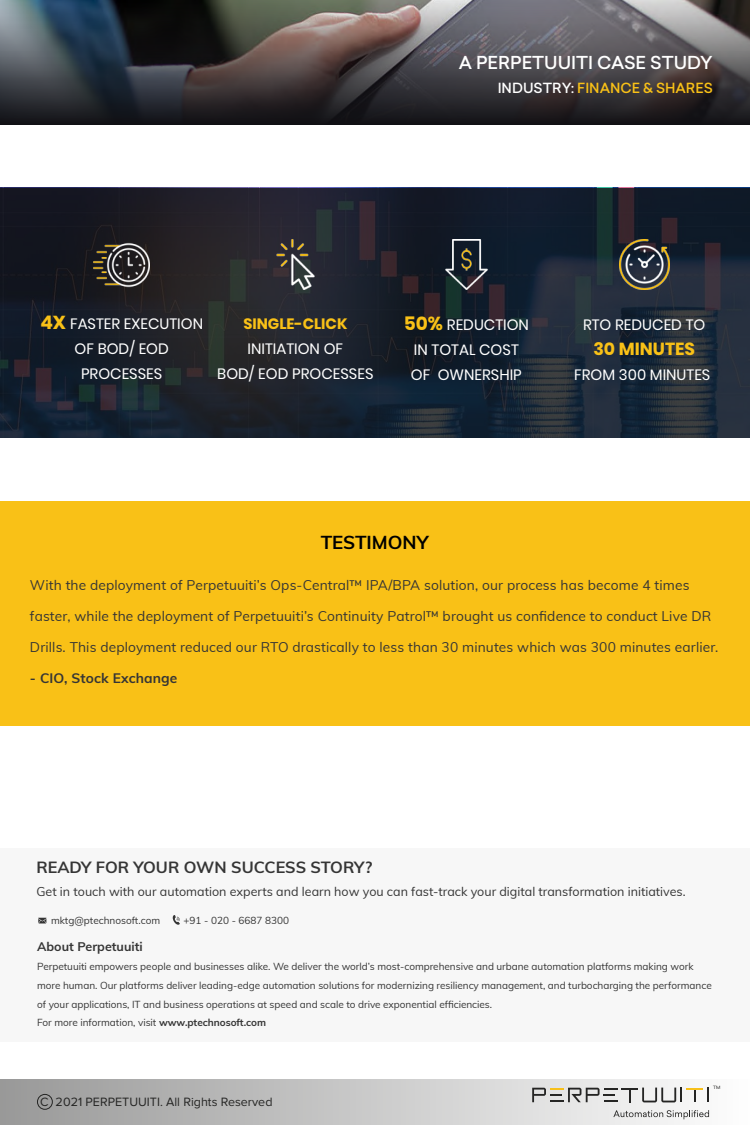
<style>
.page{position:relative;width:750px;height:1125px;background:#fff}
.page>*{position:absolute;margin:0;border:0;box-sizing:border-box;transform-origin:0 0}
.t1{font:700 18.75px "Muli";color:#000}
.t2{font:500 17.5px "Sailec";color:#fff}
.t3{font:700 17.5px "Poppins";color:#f9c117}
.t4{font:700 16.25px "Muli";color:#353535}
.t5{font:15px/25px "Poppins";color:#fff;text-align:center}
.t6{font:700 15px "Poppins";color:#f9c117}
.t7{font:13.75px "Muli";letter-spacing:.01em;color:#353535}
.t8{font:500 13.75px "Sailec";color:#f9c117}
.t9{font:700 13.75px "Muli";letter-spacing:.01em;color:#353535}
.t10{font:12.5px "Muli";color:#353535}
.t11{font:12.5px "Proxima Nova";color:#252524}
.t12{font:700 12.5px "Muli";color:#353535}
.t13{font:10px/18.8px "Muli";letter-spacing:-.005em;color:#353535}
.t14{font:4.38px "Sailec";color:#252524}
.s1{color:#fff}
.s2{font-weight:700;font-size:18.75px;color:#f9c117}
.s3{font-weight:700}
</style>
<div class="page">
<div style="left:0;top:501px;width:750px;height:225px;background:#f9c117"></div>
<svg style="left:0;top:0;width:750px;height:125px;background:#464548"></svg>
<div style="left:0;top:1079px;width:750px;height:46px;background:linear-gradient(to right,#989898,#fefefe)"></div>
<svg style="left:532px;top:1087px;width:177px;height:16px"></svg>
<svg style="left:613px;top:1110px;width:96px;height:9px"></svg>
<div style="left:37px;top:1094px;width:16px;height:16px;border:1px solid #252524;border-radius:50%"></div>
<div style="left:0;top:848px;width:750px;height:194px;background:#f7f7f7"></div>
<svg style="left:38px;top:918px;width:8px;height:5px"></svg>
<svg style="left:172px;top:915px;width:8px;height:10px"></svg>
<svg style="left:0;top:188px;width:750px;height:250px;background:#1c232e"></svg>
<img style="left:441px;top:240px;width:50px;height:50px">
<img style="left:270px;top:240px;width:50px;height:50px">
<img style="left:619px;top:240px;width:50px;height:50px">
<img style="left:94px;top:237px;width:56px;height:56px">
<h2 class="t2" style="left:459px;top:50px;width:256px">A PERPETUUITI CASE STUDY</h2>
<h3 class="t8" style="left:498px;top:79px;width:217px"><span class="s1">INDUSTRY:</span> FINANCE &amp; SHARES</h3>
<h3 class="t5" style="left:40px;top:312px;width:164px"><span class="s2">4X</span> FASTER EXECUTION<br>OF BOD/ EOD<br>PROCESSES</h3>
<h3 class="t6" style="left:243px;top:315px;width:105px">SINGLE-CLICK</h3>
<h3 class="t5" style="left:217px;top:337px;width:158px">INITIATION OF<br>BOD/ EOD PROCESSES</h3>
<h3 class="t5" style="left:404px;top:313px;width:127px"><span class="s2">50%</span> REDUCTION<br>IN TOTAL COST<br>OF OWNERSHIP</h3>
<h3 class="t5" style="left:583px;top:313px;width:124px">RTO REDUCED TO</h3>
<h2 class="t3" style="left:593px;top:339px;width:103px">30 MINUTES</h2>
<h3 class="t5" style="left:574px;top:363px;width:138px">FROM 300 MINUTES</h3>
<h1 class="t1" style="left:321px;top:528px;width:109px">TESTIMONY</h1>
<h3 class="t7" style="left:30px;top:575px;width:661px">With the deployment of Perpetuuiti’s Ops-Central™ IPA/BPA solution, our process has become 4 times</h3>
<h3 class="t7" style="left:30px;top:606px;width:683px">faster, while the deployment of Perpetuuiti’s Continuity Patrol™ brought us confidence to conduct Live DR</h3>
<h3 class="t7" style="left:30px;top:637px;width:690px">Drills. This deployment reduced our RTO drastically to less than 30 minutes which was 300 minutes earlier.</h3>
<h3 class="t9" style="left:30px;top:668px;width:149px">- CIO, Stock Exchange</h3>
<h3 class="t4" style="left:36px;top:856px;width:337px">READY FOR YOUR OWN SUCCESS STORY?</h3>
<p class="t10" style="left:36px;top:882px;width:651px">Get in touch with our automation experts and learn how you can fast-track your digital transformation initiatives.</p>
<p class="t13" style="left:51px;top:910px;width:111px">mktg@ptechnosoft.com</p>
<p class="t13" style="left:184px;top:911px;width:107px">+91 - 020 - 6687 8300</p>
<p class="t12" style="left:37px;top:938px;width:107px">About Perpetuuiti</p>
<p class="t13" style="left:37px;top:957px;width:676px">Perpetuuiti empowers people and businesses alike. We deliver the world’s most-comprehensive and urbane automation platforms making work more human. Our platforms deliver leading-edge automation solutions for modernizing resiliency management, and turbocharging the performance of your applications, IT and business operations at speed and scale to drive exponential efficiencies.<br>For more information, visit <span class="s3">www.ptechnosoft.com</span></p>
<p class="t11" style="left:40px;top:1095px;width:234px">C 2021 PERPETUUITI. All Rights Reserved</p>
<p class="t14" style="left:713px;top:1084px;width:9px">TM</p>
</div>
